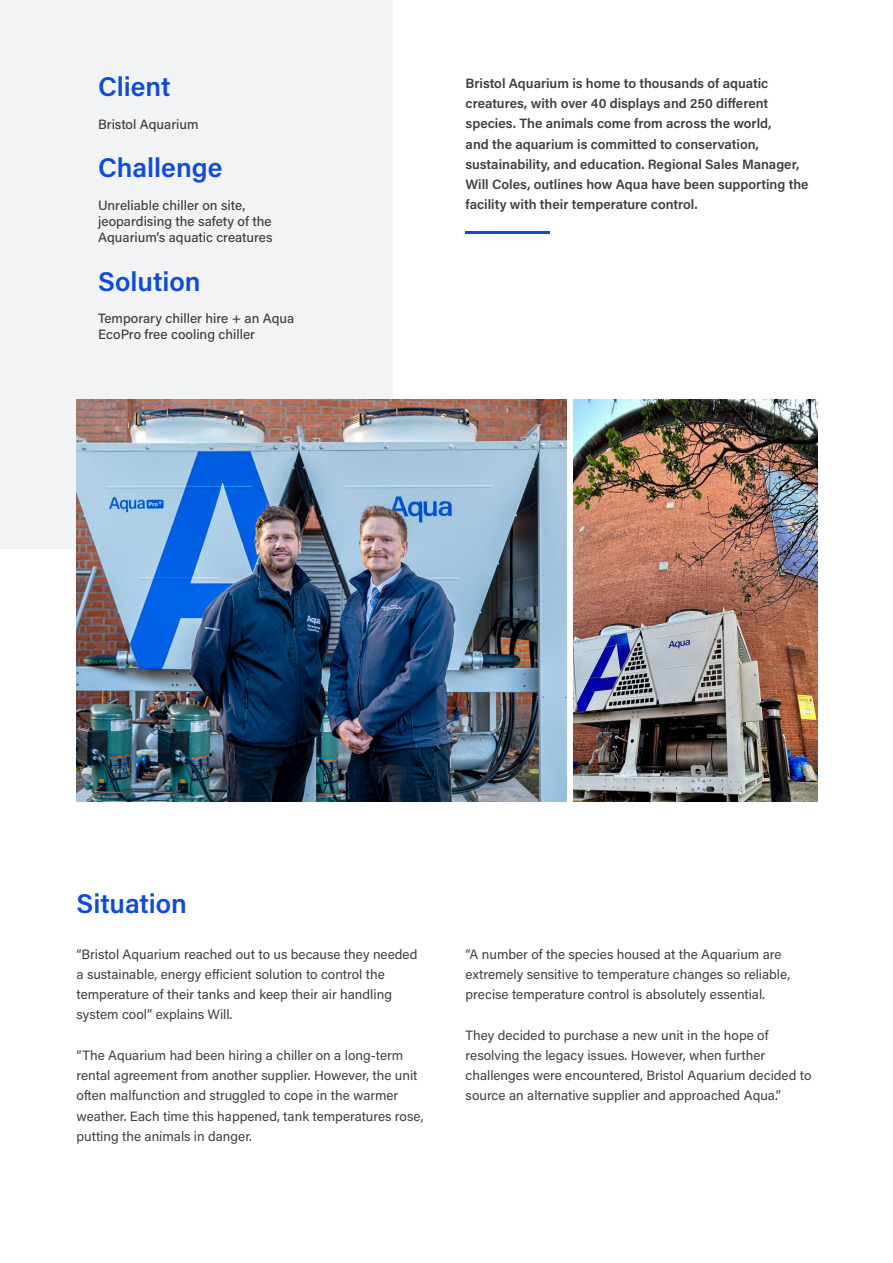
<style>
.page{position:relative;width:893px;height:1263px;background:#fff}
.page>*{position:absolute;margin:0;border:0;box-sizing:border-box;transform-origin:0 0}
.t1{font:600 27px "Acumin Pro";color:#0c4bdd}
.t2{font:13.5px/20.2px "Acumin Pro";color:#3e3e3f}
.t3{font:600 13.5px/20.2px "Acumin Pro";color:#3e3e3f}
.t4{font:500 13.5px/16.2px "Acumin Pro";color:#3e3e3f}
</style>
<div class="page">
<div style="left:0;top:0;width:393px;height:549px;background:#f2f3f4"></div>
<hr style="left:466px;top:231px;width:84px;height:3px;background:#0c4bdd">
<img style="left:573px;top:399px;width:245px;height:402px">
<img style="left:77px;top:399px;width:490px;height:402px">
<p class="t1" style="left:98px;top:68px;width:74px">Client</p>
<p class="t4" style="left:98px;top:115px;width:102px">Bristol Aquarium</p>
<p class="t1" style="left:98px;top:149px;width:126px">Challenge</p>
<p class="t4" style="left:98px;top:196px;width:176px">Unreliable chiller on site, jeopardising the safety of the<br>Aquarium’s aquatic creatures</p>
<p class="t1" style="left:98px;top:262px;width:104px">Solution</p>
<p class="t4" style="left:98px;top:310px;width:198px">Temporary chiller hire + an Aqua<br>EcoPro free cooling chiller</p>
<p class="t3" style="left:466px;top:72px;width:344px">Bristol Aquarium is home to thousands of aquatic creatures, with over 40 displays and 250 different species. The animals come from across the world,<br>and the aquarium is committed to conservation, sustainability, and education. Regional Sales Manager, Will Coles, outlines how Aqua have been supporting the facility with their temperature control.</p>
<p class="t1" style="left:77px;top:884px;width:112px">Situation</p>
<p class="t2" style="left:77px;top:943px;width:342px">“Bristol Aquarium reached out to us because they needed a sustainable, energy efficient solution to control the temperature of their tanks and keep their air handling system cool” explains Will.</p>
<p class="t2" style="left:77px;top:1044px;width:349px">“The Aquarium had been hiring a chiller on a long-term rental agreement from another supplier. However, the unit often malfunction and struggled to cope in the warmer weather. Each time this happened, tank temperatures rose, putting the animals in danger.</p>
<p class="t2" style="left:466px;top:943px;width:326px">“A number of the species housed at the Aquarium are extremely sensitive to temperature changes so reliable, precise temperature control is absolutely essential.</p>
<p class="t2" style="left:466px;top:1024px;width:347px">They decided to purchase a new unit in the hope of resolving the legacy issues. However, when further challenges were encountered, Bristol Aquarium decided to source an alternative supplier and approached Aqua.”</p>
</div>
